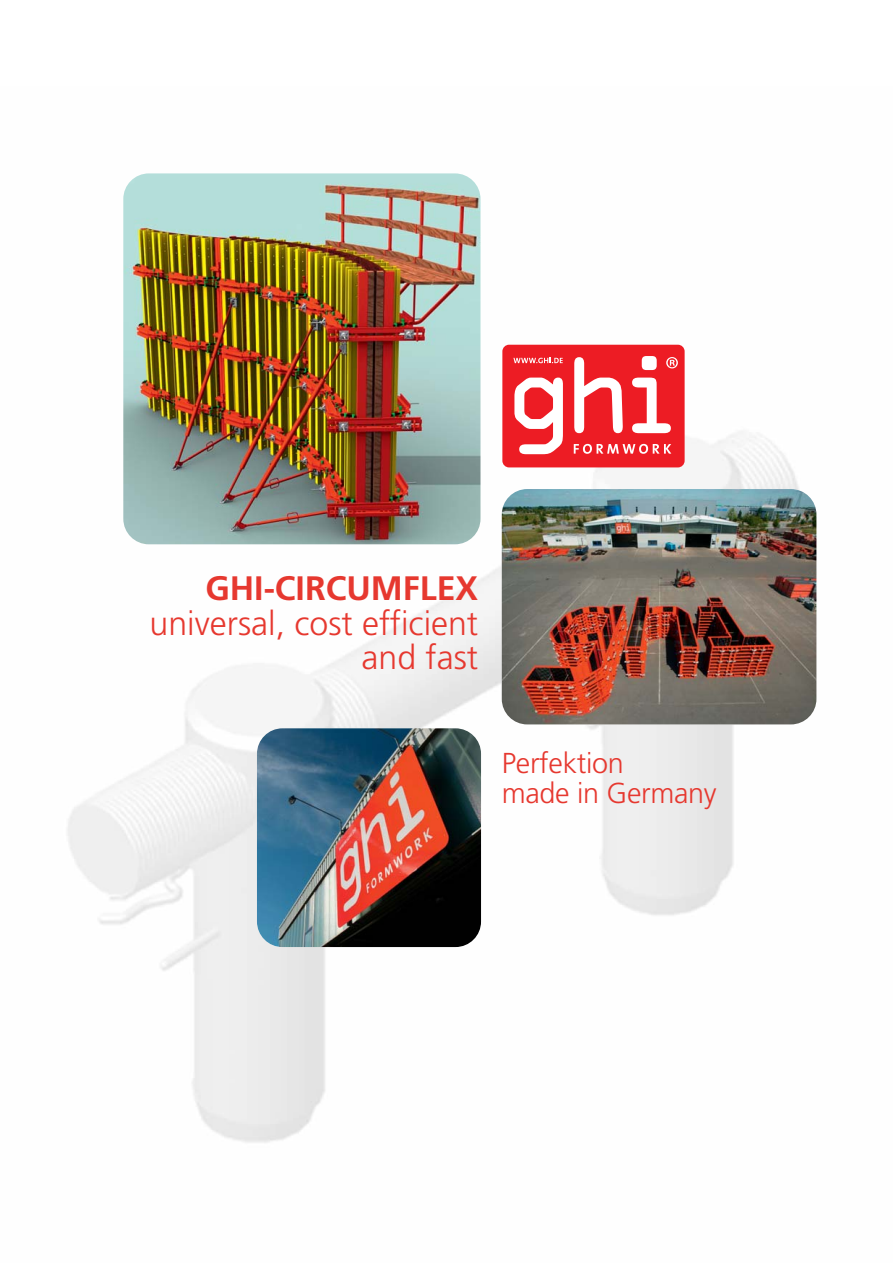
<style>
.page{position:relative;width:893px;height:1263px;background:#fff}
.page>*{position:absolute;margin:0;border:0;box-sizing:border-box;transform-origin:0 0}
.t1{font:300 33.9px/34.5px "Frutiger";color:#e6382f;text-align:right}
.t2{font:700 33.9px "Frutiger";color:#e6382f}
.t3{font:300 28.8px/30px "Frutiger";letter-spacing:-.01em;color:#e6382f}
</style>
<div class="page">
<img style="left:67px;top:176px;width:750px;height:967px">
<div style="left:502px;top:345px;width:183px;height:122px;background:#ed1c24;border-radius:7px"></div>
<svg style="left:514px;top:378px;width:49px;height:76px"></svg>
<svg style="left:574px;top:357px;width:49px;height:76px"></svg>
<svg style="left:632px;top:378px;width:39px;height:55px"></svg>
<div style="left:642px;top:356px;width:15px;height:14px;background:#fff;border-radius:5px"></div>
<svg style="left:574px;top:444px;width:97px;height:10px"></svg>
<svg style="left:513px;top:358px;width:50px;height:5px"></svg>
<svg style="left:666px;top:357px;width:12px;height:11px"></svg>
<img style="left:123px;top:173px;width:357px;height:371px;border-radius:26px">
<img style="left:502px;top:489px;width:314px;height:235px;border-radius:26px">
<img style="left:257px;top:728px;width:224px;height:219px;border-radius:26px">
<p class="t2" style="left:205px;top:575px;width:274px">GHI-CIRCUMFLEX</p>
<p class="t1" style="left:150px;top:608px;width:330px">universal, cost efficient and fast</p>
<p class="t3" style="left:502px;top:750px;width:216px">Perfektion<br>made in Germany</p>
</div>
